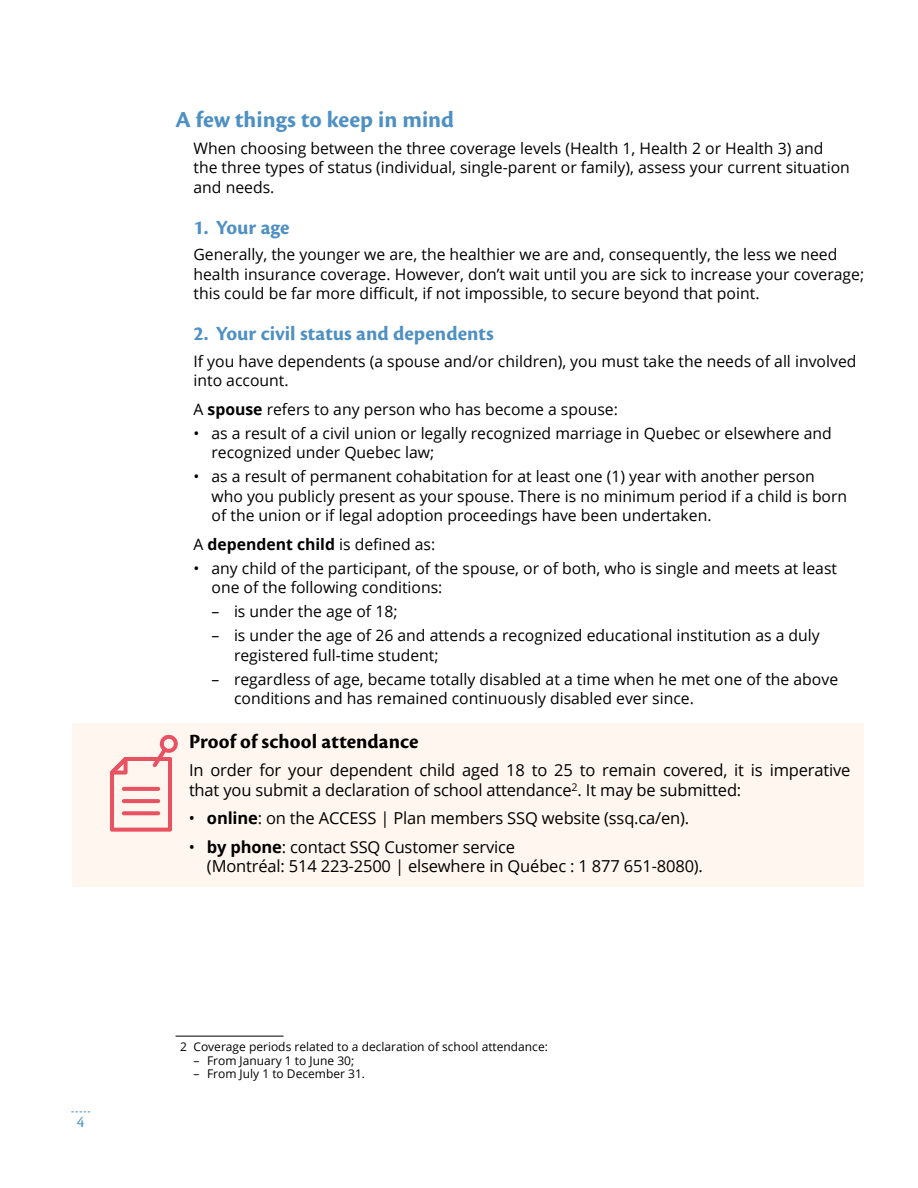
<style>
.page{position:relative;width:918px;height:1188px;background:#fff}
.page>*{position:absolute;margin:0;border:0;box-sizing:border-box;transform-origin:0 0}
.t1{font:700 24px "Cronos Pro";color:#4f90c3}
.t2{font:700 21px "Cronos Pro";color:#4f90c3}
.t3{font:700 21px "Cronos Pro";color:#000}
.t4{font:16.5px/19.5px "Open Sans";letter-spacing:-.01em;color:#000}
.t5{font:16.5px "Cronos Pro";color:#4f90c3}
.t6{font:15.75px/19.5px "Open Sans";color:#000}
.t7{font:700 15.75px "Open Sans";color:#000}
.t8{font:12px "Open Sans";color:#000}
.s1{font-weight:700}
.s2{font-weight:400}
</style>
<div class="page">
<svg style="left:71px;top:1112px;width:19px;height:1px"></svg>
<div style="left:72px;top:723px;width:792px;height:40px;background:#fff6ef"></div>
<div style="left:72px;top:755px;width:792px;height:55px;background:#fff6ef"></div>
<div style="left:72px;top:803px;width:792px;height:36px;background:#fff6ef"></div>
<div style="left:72px;top:831px;width:792px;height:56px;background:#fff6ef"></div>
<hr style="left:176px;top:1036px;width:108px;height:1px;background:#000">
<svg style="left:110px;top:735px;width:68px;height:97px"></svg>
<hr style="left:122px;top:799px;width:38px;height:4px;background:#e85263;border-radius:2px">
<svg style="left:122px;top:811px;width:38px;height:4px"></svg>
<svg style="left:122px;top:787px;width:38px;height:4px"></svg>
<p class="t5" style="left:77px;top:1112px;width:9px">4</p>
<h1 class="t1" style="left:176px;top:105px;width:280px">A few things to keep in mind</h1>
<p class="t6" style="left:194px;top:138px;width:658px">When choosing between the three coverage levels (Health 1, Health 2 or Health 3) and the three types of status (individual, single-parent or family), assess your current situation and needs.</p>
<h2 class="t2" style="left:194px;top:215px;width:98px">1. Your age</h2>
<p class="t6" style="left:194px;top:244px;width:672px">Generally, the younger we are, the healthier we are and, consequently, the less we need health insurance coverage. However, don’t wait until you are sick to increase your coverage; this could be far more difficult, if not impossible, to secure beyond that point.</p>
<h2 class="t2" style="left:194px;top:322px;width:302px">2. Your civil status and dependents</h2>
<p class="t6" style="left:194px;top:351px;width:664px">If you have dependents (a spouse and/or children), you must take the needs of all involved into account.</p>
<p class="t6" style="left:194px;top:399px;width:426px">A <span class="s1">spouse</span> refers to any person who has become a spouse:</p>
<p class="t6" style="left:212px;top:423px;width:622px;text-indent:-18px">• as a result of a civil union or legally recognized marriage in Quebec or elsewhere and recognized under Quebec law;</p>
<p class="t6" style="left:212px;top:466px;width:637px;text-indent:-18px">• as a result of permanent cohabitation for at least one (1) year with another person who you publicly present as your spouse. There is no minimum period if a child is born of the union or if legal adoption proceedings have been undertaken.</p>
<p class="t7" style="left:194px;top:533px;width:243px"><span class="s2">A</span> dependent child <span class="s2">is defined as:</span></p>
<p class="t6" style="left:212px;top:558px;width:627px;text-indent:-18px">• any child of the participant, of the spouse, or of both, who is single and meets at least one of the following conditions:</p>
<p class="t6" style="left:212px;top:601px;width:188px">– is under the age of 18;</p>
<p class="t6" style="left:234px;top:625px;width:587px;text-indent:-23px">– is under the age of 26 and attends a recognized educational institution as a duly registered full-time student;</p>
<p class="t6" style="left:234px;top:669px;width:606px;text-indent:-23px">– regardless of age, became totally disabled at a time when he met one of the above conditions and has remained continuously disabled ever since.</p>
<h2 class="t3" style="left:189px;top:730px;width:231px">Proof of school attendance</h2>
<p class="t4" style="left:189px;top:760px;width:663px">In order for your dependent child aged 18 to 25 to remain covered, it is imperative that you submit a declaration of school attendance<sup>2</sup>. It may be submitted:</p>
<p class="t4" style="left:189px;top:808px;width:502px">• <span class="s1">online</span>: on the ACCESS | Plan members SSQ website (ssq.ca/en).</p>
<p class="t4" style="left:207px;top:837px;width:498px;text-indent:-18px">• <span class="s1">by phone</span>: contact SSQ Customer service<br>(Montréal: 514 223-2500 | elsewhere in Québec : 1 877 651-8080).</p>
<p class="t8" style="left:180px;top:1039px;width:369px">2 Coverage periods related to a declaration of school attendance:</p>
<p class="t8" style="left:194px;top:1052px;width:162px">– From January 1 to June 30;</p>
<p class="t8" style="left:194px;top:1066px;width:173px">– From July 1 to December 31.</p>
</div>
